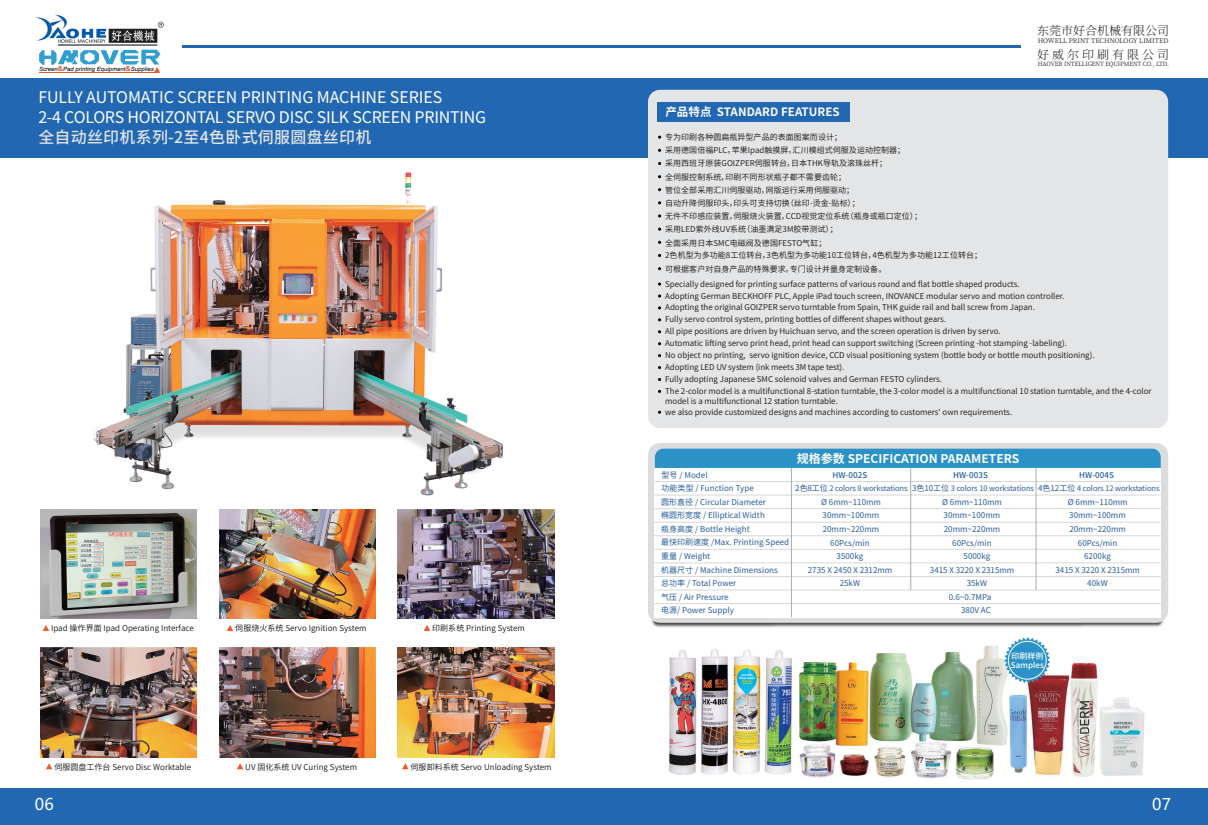
<style>
.page{position:relative;width:1208px;height:825px;background:#fff}
.page>*{position:absolute;margin:0;border:0;box-sizing:border-box;transform-origin:0 0}
.t1{font:16px/19.5px "Source Han Sans CN";letter-spacing:-.015em;color:#fff}
.t2{font:500 16px "Source Han Sans CN";letter-spacing:.015em;color:#e4e5e6}
.t3{font:16px "Microsoft Ya Hei";color:#fff}
.t4{font:700 12px "Source Han Sans CN";color:#fff}
.t5{font:300 12px "Source Han Serif CN";color:#231f20}
.t6{font:300 12px "Source Han Serif CN";letter-spacing:.25em;color:#231f20}
.t7{font:700 11.5px "Source Han Sans CN";letter-spacing:.005em;color:#fff}
.t8{font:8px/11.9px "Source Han Sans CN";color:#151415}
.t9{font:8px/13.6px "Source Han Sans CN";letter-spacing:.005em;color:#285d99}
.t10{font:500 8px "Source Han Sans CN";letter-spacing:.01em;color:#285d99}
.t11{font:500 8px/9px "Source Han Sans CN";letter-spacing:.005em;color:#fff}
.t12{font:7.5px "Source Han Sans CN";letter-spacing:-.01em;color:#285d99}
.t13{font:6.5px "Source Han Serif CN";color:#231f20}
.t14{font:5.8px "Source Han Serif CN";letter-spacing:-.01em;color:#231f20}
.t15{font:italic 5.7px "Arial";color:#030303;scale:1.04 1}
.s1{font-weight:700;font-style:normal;font-size:7.1px;color:#e05a2d}
.s2{font-size:8px}
</style>
<div class="page">
<img style="left:669px;top:662px;width:476px;height:118px">
<div style="left:0;top:78px;width:1208px;height:80px;background:#2167b2"></div>
<div style="left:648px;top:90px;width:520px;height:338px;background:#e4e5e6;border-radius:12px"></div>
<div style="left:657px;top:102px;width:193px;height:20px;background:#2167b2"></div>
<svg style="left:658px;top:294px;width:3px;height:4px"></svg>
<div style="left:0;top:788px;width:1208px;height:37px;background:#2167b2"></div>
<svg style="left:424px;top:625px;width:6px;height:6px"></svg>
<svg style="left:43px;top:625px;width:6px;height:6px"></svg>
<svg style="left:227px;top:625px;width:6px;height:6px"></svg>
<svg style="left:46px;top:763px;width:6px;height:6px"></svg>
<svg style="left:237px;top:763px;width:6px;height:6px"></svg>
<svg style="left:402px;top:763px;width:7px;height:6px"></svg>
<img style="left:93px;top:172px;width:410px;height:324px">
<img style="left:398px;top:509px;width:156px;height:110px">
<img style="left:40px;top:647px;width:156px;height:110px">
<img style="left:648px;top:614px;width:520px;height:48px">
<svg style="left:648px;top:443px;width:520px;height:180px;background:#d7dadc"></svg>
<div style="left:655px;top:449px;width:505px;height:19px;background:#2a92c7"></div>
<div style="left:654px;top:468px;width:506px;height:149px;background:#fff"></div>
<hr style="left:654px;top:535px;width:506px;height:1px;background:#d7d7d8">
<hr style="left:654px;top:549px;width:506px;height:1px;background:#d7d7d8">
<hr style="left:654px;top:563px;width:506px;height:1px;background:#d7d7d8">
<hr style="left:654px;top:576px;width:506px;height:1px;background:#d7d7d8">
<hr style="left:654px;top:590px;width:506px;height:1px;background:#d7d7d8">
<hr style="left:654px;top:603px;width:506px;height:1px;background:#d7d7d8">
<hr style="left:654px;top:522px;width:506px;height:1px;background:#d7d7d8">
<hr style="left:654px;top:508px;width:506px;height:1px;background:#d7d7d8">
<hr style="left:654px;top:495px;width:506px;height:1px;background:#d7d7d8">
<hr style="left:654px;top:481px;width:506px;height:1px;background:#d7d7d8">
<hr style="left:791px;top:468px;width:1px;height:149px;background:#a9abae">
<hr style="left:1035px;top:468px;width:1px;height:122px;background:#a9abae">
<hr style="left:910px;top:468px;width:1px;height:122px;background:#a9abae">
<img style="left:40px;top:509px;width:156px;height:110px">
<img style="left:219px;top:509px;width:156px;height:110px">
<img style="left:219px;top:647px;width:156px;height:110px">
<img style="left:398px;top:647px;width:156px;height:110px">
<svg style="left:1004px;top:637px;width:46px;height:46px"></svg>
<div style="left:1008px;top:641px;width:38px;height:38px;border:1px solid #fff;border-radius:50%"></div>
<hr style="left:182px;top:46px;width:839px;height:2px;background:#2167b2">
<img style="left:35px;top:14px;width:128px;height:31px">
<svg style="left:39px;top:50px;width:121px;height:23px"></svg>
<hr style="left:39px;top:72px;width:118px;height:1px;background:#e05a2d">
<p class="t15" style="left:39px;top:65px;width:112px">Screen<span class="s1">&amp;</span>Pad printing Equipment<span class="s1">&amp;</span>Supplies</p>
<h1 class="t1" style="left:38px;top:88px;width:449px">FULLY AUTOMATIC SCREEN PRINTING MACHINE SERIES<br>2-4 COLORS HORIZONTAL SERVO DISC SILK SCREEN PRINTING</h1>
<h1 class="t2" style="left:38px;top:128px;width:334px">全自动丝印机系列-2至4色卧式伺服圆盘丝印机</h1>
<p class="t8" style="left:51px;top:623px;width:144px">Ipad 操作界面 Ipad Operating Interface</p>
<p class="t8" style="left:235px;top:623px;width:133px">伺服烧火系统 Servo Ignition System</p>
<p class="t8" style="left:432px;top:623px;width:94px">印刷系统 Printing System</p>
<p class="t8" style="left:54px;top:761px;width:138px">伺服圆盘工作台 Servo Disc Worktable</p>
<p class="t8" style="left:245px;top:761px;width:113px">UV 固化系统 UV Curing System</p>
<p class="t8" style="left:410px;top:761px;width:143px">伺服卸料系统 Servo Unloading System</p>
<h3 class="t7" style="left:665px;top:106px;width:176px">产品特点 STANDARD FEATURES</h3>
<p class="t8" style="left:665px;top:131px;width:241px;line-height:13.2px">专为印刷各种圆扁瓶异型产品的表面图案而设计；<br>采用德国倍福PLC，苹果Ipad触摸屏，汇川模组式伺服及运动控制器；采用西班牙原装GOIZPER伺服转台，日本THK导轨及滚珠丝杆；<br>全伺服控制系统，印刷不同形状瓶子都不需要齿轮；</p>
<p class="t8" style="left:665px;top:210px;width:258px">无件不印感应装置，伺服烧火装置，CCD视觉定位系统（瓶身或瓶口定位）；</p>
<p class="t8" style="left:665px;top:236px;width:318px;line-height:13px">全面采用日本SMC电磁阀及德国FESTO气缸；<br>2色机型为多功能8工位转台，3色机型为多功能10工位转台，4色机型为多功能12工位转台；可根据客户对自身产品的特殊要求，专门设计并量身定制设备。</p>
<p class="t8" style="left:665px;top:184px;width:190px">管位全部采用汇川伺服驱动，网版运行采用伺服驱动；</p>
<p class="t8" style="left:665px;top:223px;width:174px">采用LED紫外线UV系统（油墨满足3M胶带测试）；</p>
<p class="t8" style="left:665px;top:197px;width:196px">自动升降伺服印头，印头可支持切换（丝印-烫金-贴标）；</p>
<h2 class="t5" style="left:1037px;top:24px;width:133px">东莞市好合机械有限公司</h2>
<p class="t13" style="left:1037px;top:37px;width:132px">HOWELL PRINT TECHNOLOGY LIMITED</p>
<h2 class="t6" style="left:1037px;top:48px;width:133px">好威尔印刷有限公司</h2>
<p class="t14" style="left:1037px;top:61px;width:133px">HAOVER INTELLIGENT EQUIPMENT CO., LTD.</p>
<p class="t8" style="left:665px;top:278px;width:431px">Specially designed for printing surface patterns of various round and flat bottle shaped products.<br>Adopting German BECKHOFF PLC, Apple iPad touch screen, INOVANCE modular servo and motion controller.<br>Adopting the original GOIZPER servo turntable from Spain, THK guide rail and ball screw from Japan.<br>Fully servo control system, printing bottles of different shapes without gears.<br>All pipe positions are driven by Huichuan servo, and the screen operation is driven by servo.<br>Automatic lifting servo print head, print head can support switching (Screen printing -hot stamping -labeling).<br>No object no printing, servo ignition device, CCD visual positioning system (bottle body or bottle mouth positioning).</p>
<p class="t8" style="left:665px;top:373px;width:488px">Fully adopting Japanese SMC solenoid valves and German FESTO cylinders.<br>The 2-color model is a multifunctional 8-station turntable, the 3-color model is a multifunctional 10 station turntable, and the 4-color</p>
<p class="t8" style="left:665px;top:395px;width:348px;line-height:11.5px">model is a multifunctional 12 station turntable.<br>we also provide customized designs and machines according to customers' own requirements.</p>
<p class="t8" style="left:665px;top:361px;width:181px">Adopting LED UV system (ink meets 3M tape test).</p>
<h2 class="t4" style="left:797px;top:452px;width:224px">规格参数 SPECIFICATION PARAMETERS</h2>
<p class="t9" style="left:661px;top:468px;width:48px">型号 / Model</p>
<p class="t10" style="left:832px;top:470px;width:36px">HW-002S</p>
<p class="t10" style="left:953px;top:470px;width:36px">HW-003S</p>
<p class="t10" style="left:1079px;top:470px;width:36px">HW-004S</p>
<p class="t9" style="left:661px;top:495px;width:106px">圆形直径 / Circular Diameter</p>
<p class="t9" style="left:822px;top:522px;width:58px">20mm~220mm</p>
<p class="t12" style="left:795px;top:484px;width:366px"><span class="s2">2色8工位</span> 2 colors 8 workstations <span class="s2">3色10工位</span> 3 colors 10 workstations <span class="s2">4色12工位</span> 4 colors 12 workstations</p>
<p class="t9" style="left:661px;top:482px;width:94px">功能类型 / Function Type</p>
<p class="t9" style="left:821px;top:495px;width:61px">Ø 6mm~110mm</p>
<p class="t9" style="left:942px;top:495px;width:61px">Ø 6mm~110mm</p>
<p class="t9" style="left:1067px;top:495px;width:61px">Ø 6mm~110mm</p>
<p class="t9" style="left:661px;top:509px;width:105px">椭圆形宽度 / Elliptical Width</p>
<p class="t9" style="left:822px;top:509px;width:58px">30mm~100mm</p>
<p class="t9" style="left:661px;top:536px;width:130px">最快印刷速度 /Max. Printing Speed</p>
<p class="t9" style="left:836px;top:550px;width:28px">3500kg</p>
<p class="t9" style="left:943px;top:509px;width:58px">30mm~100mm</p>
<p class="t9" style="left:963px;top:550px;width:28px">5000kg</p>
<p class="t9" style="left:1069px;top:509px;width:58px">30mm~100mm</p>
<p class="t9" style="left:1084px;top:550px;width:28px">6200kg</p>
<p class="t9" style="left:661px;top:522px;width:90px">瓶身高度 / Bottle Height</p>
<p class="t9" style="left:943px;top:522px;width:58px">20mm~220mm</p>
<p class="t9" style="left:1069px;top:522px;width:58px">20mm~220mm</p>
<p class="t9" style="left:830px;top:536px;width:41px">60Pcs/min</p>
<p class="t9" style="left:839px;top:576px;width:22px">25kW</p>
<p class="t9" style="left:952px;top:536px;width:41px">60Pcs/min</p>
<p class="t9" style="left:966px;top:576px;width:22px">35kW</p>
<p class="t9" style="left:1078px;top:536px;width:41px">60Pcs/min</p>
<p class="t9" style="left:1087px;top:576px;width:22px">40kW</p>
<p class="t9" style="left:661px;top:549px;width:118px">重量 / Weight<br>机器尺寸 / Machine Dimensions</p>
<p class="t9" style="left:661px;top:590px;width:74px">气压 / Air Pressure电源/ Power Supply</p>
<p class="t9" style="left:808px;top:563px;width:86px">2735 X 2450 X 2312mm</p>
<p class="t9" style="left:930px;top:563px;width:86px">3415 X 3220 X 2315mm</p>
<p class="t9" style="left:1055px;top:563px;width:86px">3415 X 3220 X 2315mm</p>
<p class="t9" style="left:661px;top:576px;width:77px">总功率 / Total Power</p>
<p class="t9" style="left:948px;top:590px;width:44px;text-align:right">0.6~0.7MPa<br>380V AC</p>
<p class="t11" style="left:1011px;top:651px;width:35px">印刷样例<br>Samples</p>
<h1 class="t3" style="left:35px;top:793px;width:20px">06</h1>
<h1 class="t3" style="left:1152px;top:794px;width:20px">07</h1>
</div>
